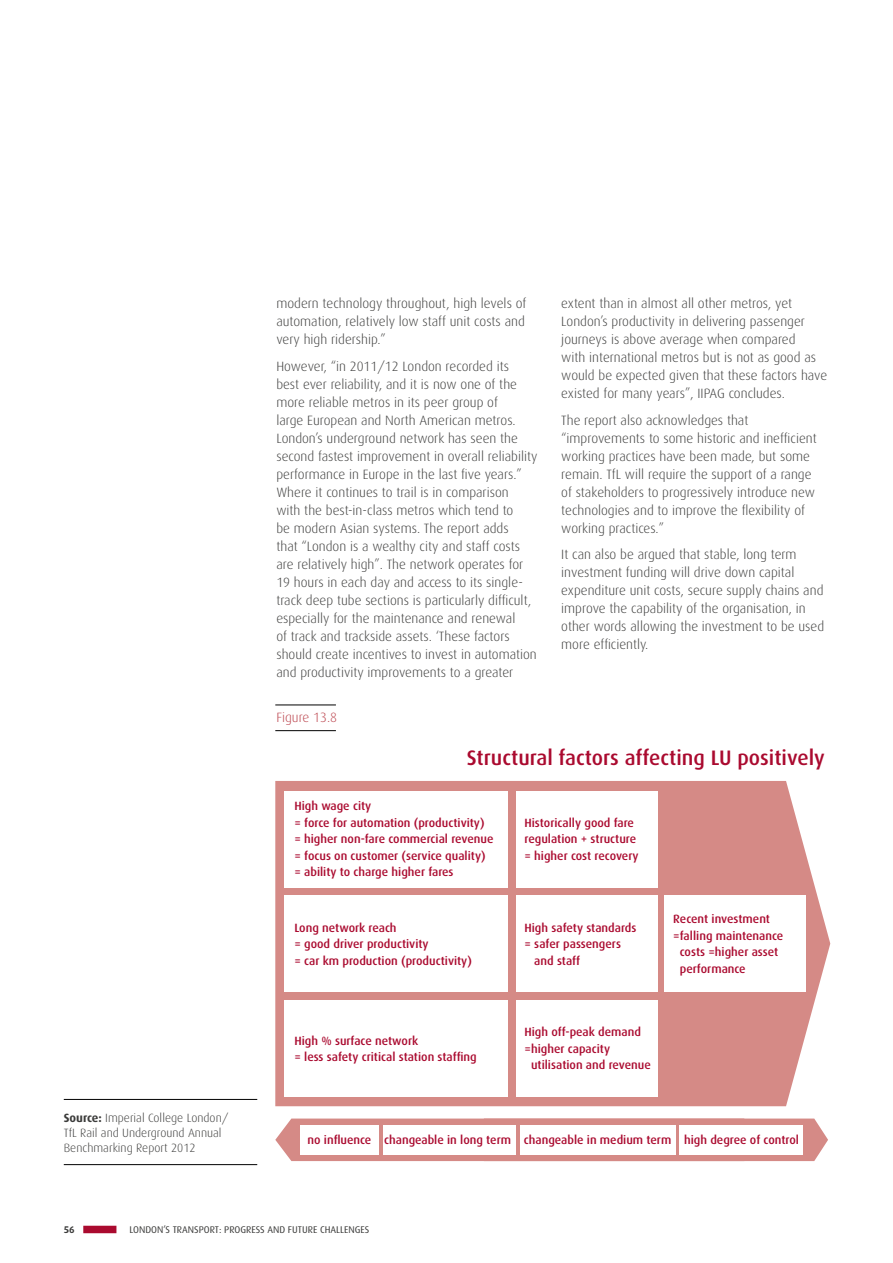
<style>
.page{position:relative;width:893px;height:1263px;background:#fff}
.page>*{position:absolute;margin:0;border:0;box-sizing:border-box;transform-origin:0 0}
.t1{font:500 21px "Dax";color:#aa0a2f}
.t2{font:300 13.5px/18px "Dax";color:#3c3c3b}
.t3{font:300 13.5px "Dax";color:#bb434c}
.t4{font:500 12px/16.5px "Dax";color:#aa0a2f}
.t5{font:300 12px/15px "Dax";color:#3c3c3b}
.t6{font:9.75px "Dax";color:#3c3c3b}
.t7{font:700 9.75px "Dax";color:#3c3c3b}
.s1{font-weight:700}
</style>
<div class="page">
<div style="left:83px;top:1226px;width:33px;height:7px;background:#aa0a2f"></div>
<hr style="left:64px;top:1164px;width:193px;height:1px;background:#000">
<hr style="left:64px;top:1099px;width:193px;height:1px;background:#000">
<svg style="left:275px;top:781px;width:555px;height:325px;background:#da9a96"></svg>
<div style="left:285px;top:791px;width:223px;height:96px;background:#fff"></div>
<div style="left:285px;top:896px;width:223px;height:96px;background:#fff"></div>
<div style="left:285px;top:1000px;width:223px;height:96px;background:#fff"></div>
<div style="left:516px;top:791px;width:142px;height:96px;background:#fff"></div>
<div style="left:516px;top:896px;width:142px;height:96px;background:#fff"></div>
<div style="left:664px;top:896px;width:142px;height:96px;background:#fff"></div>
<div style="left:516px;top:1000px;width:142px;height:96px;background:#fff"></div>
<svg style="left:275px;top:1118px;width:553px;height:43px;background:#db9b98"></svg>
<div style="left:300px;top:1125px;width:79px;height:29px;background:#fff"></div>
<div style="left:383px;top:1125px;width:132px;height:29px;background:#fff"></div>
<div style="left:520px;top:1125px;width:155px;height:29px;background:#fff"></div>
<div style="left:679px;top:1125px;width:124px;height:29px;background:#fff"></div>
<hr style="left:275px;top:730px;width:61px;height:1px;background:#000">
<hr style="left:275px;top:705px;width:61px;height:1px;background:#000">
<p class="t2" style="left:276px;top:295px;width:251px;text-align:justify">modern technology throughout, high levels of automation, relatively low staff unit costs and very high ridership.”</p>
<p class="t2" style="left:276px;top:357px;width:263px">However, “in 2011/12 London recorded its<br>best ever reliability, and it is now one of the more reliable metros in its peer group of<br>large European and North American metros.<br>London’s underground network has seen the second fastest improvement in overall reliability performance in Europe in the last five years.” Where it continues to trail is in comparison<br>with the best-in-class metros which tend to<br>be modern Asian systems. The report adds<br>that “London is a wealthy city and staff costs are relatively high”. The network operates for 19 hours in each day and access to its single&shy;track deep tube sections is particularly difficult, especially for the maintenance and renewal<br>of track and trackside assets. ‘These factors should create incentives to invest in automation and productivity improvements to a greater</p>
<p class="t3" style="left:276px;top:710px;width:62px">Figure 13.8</p>
<p class="t2" style="left:561px;top:294px;width:267px">extent than in almost all other metros, yet London’s productivity in delivering passenger journeys is above average when compared<br>with international metros but is not as good as would be expected given that these factors have existed for many years”, IIPAG concludes.</p>
<p class="t2" style="left:561px;top:411px;width:257px">The report also acknowledges that “improvements to some historic and inefficient working practices have been made, but some remain. TfL will require the support of a range of stakeholders to progressively introduce new technologies and to improve the flexibility of working practices.”</p>
<p class="t2" style="left:561px;top:545px;width:264px">It can also be argued that stable, long term investment funding will drive down capital expenditure unit costs, secure supply chains and improve the capability of the organisation, in other words allowing the investment to be used more efficiently.</p>
<h1 class="t1" style="left:467px;top:746px;width:360px">Structural factors affecting LU positively</h1>
<p class="t5" style="left:64px;top:1110px;width:166px"><span class="s1">Source:</span> Imperial College London/<br>TfL Rail and Underground Annual<br>Benchmarking Report 2012</p>
<p class="t4" style="left:294px;top:798px;width:201px">High wage city<br>= force for automation (productivity) = higher non-fare commercial revenue = focus on customer (service quality) = ability to charge higher fares</p>
<p class="t4" style="left:294px;top:919px;width:179px">Long network reach<br>= good driver productivity<br>= car km production (productivity)</p>
<p class="t4" style="left:294px;top:1032px;width:184px">High % surface network<br>= less safety critical station staffing</p>
<p class="t4" style="left:524px;top:814px;width:115px">Historically good fare regulation + structure = higher cost recovery</p>
<p class="t4" style="left:524px;top:919px;width:114px">High safety standards</p>
<p class="t4" style="left:524px;top:936px;width:98px">= safer passengers</p>
<p class="t4" style="left:534px;top:952px;width:47px">and staff</p>
<p class="t4" style="left:524px;top:1024px;width:118px">High off-peak demand</p>
<p class="t4" style="left:524px;top:1040px;width:87px">=higher capacity</p>
<p class="t4" style="left:531px;top:1057px;width:121px">utilisation and revenue</p>
<p class="t4" style="left:673px;top:911px;width:98px">Recent investment</p>
<p class="t4" style="left:673px;top:928px;width:111px">=falling maintenance</p>
<p class="t4" style="left:680px;top:944px;width:100px">costs =higher asset</p>
<p class="t4" style="left:680px;top:961px;width:67px">performance</p>
<p class="t4" style="left:307px;top:1132px;width:493px">no influence changeable in long term changeable in medium term high degree of control</p>
<p class="t7" style="left:64px;top:1224px;width:12px">56</p>
<p class="t6" style="left:130px;top:1224px;width:241px">LONDON’S TRANSPORT: PROGRESS AND FUTURE CHALLENGES</p>
</div>
